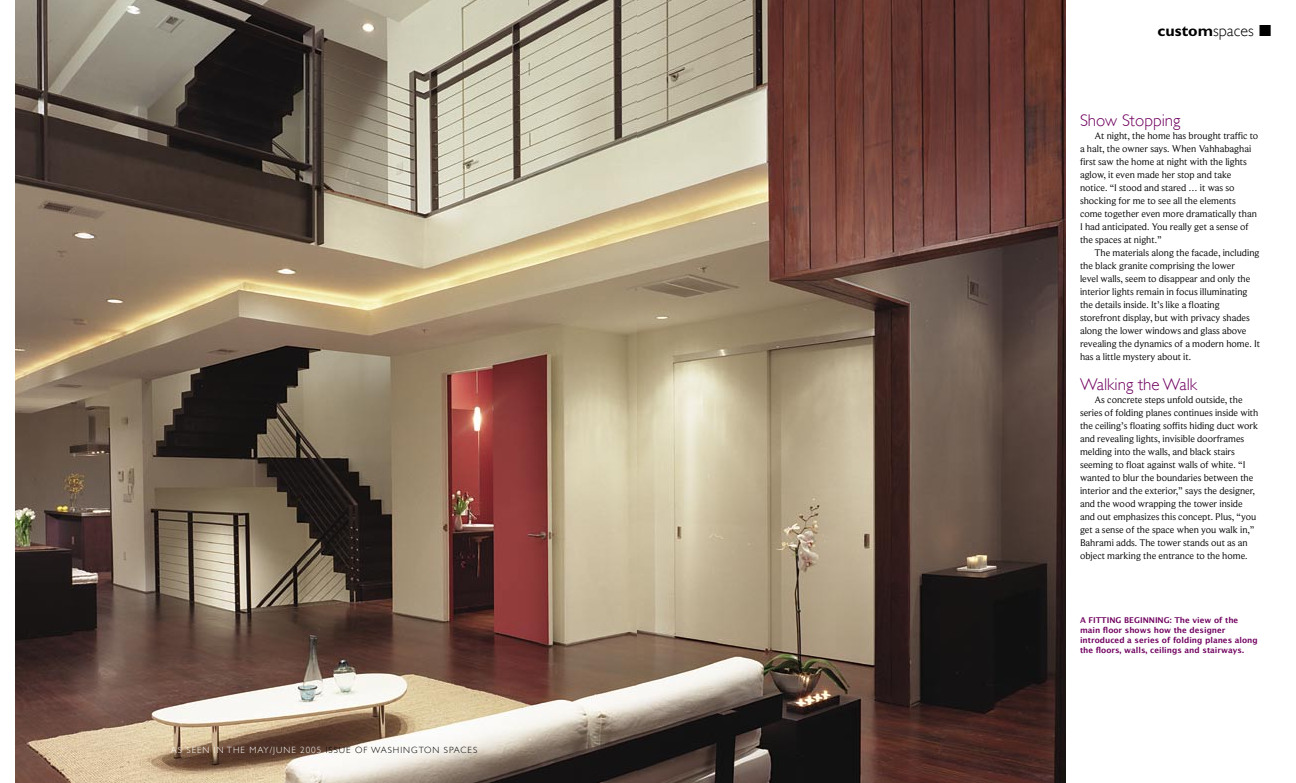
<style>
.page{position:relative;width:1296px;height:783px;background:#fff}
.page>*{position:absolute;margin:0;border:0;box-sizing:border-box;transform-origin:0 0}
.WS_PARAGRAPH_HEADER__GS{font:300 17px "Gill Sans";color:#70005f}
.t1{font:700 16px "Gill Sans";color:#000}
.WS_MAIN_BODY_TEXT{font:10px/13px "Beaufort";color:#000}
.t2{font:300 9px "Gill Sans";letter-spacing:.11em;color:#fff}
.WS_CAPTIONS{font:700 8px/10px "Lucida Grande";color:#70005f}
.s1{color:#000}
.s2{font-weight:300}
</style>
<div class="page">
<img style="left:15px;top:0;width:623px;height:783px">
<img style="left:638px;top:0;width:428px;height:783px">
<p class="t2" style="left:171px;top:745px;width:308px">AS SEEN IN THE MAY/JUNE 2005 <span class="s1">ISSUE OF WASHINGTON SPACES</span></p>
<h2 class="t1" style="left:1158px;top:21px;width:115px">custom<span class="s2">spaces</span> ■</h2>
<p class="WS_PARAGRAPH_HEADER__GS" style="left:1080px;top:110px;width:102px">Show Stopping</p>
<p class="WS_MAIN_BODY_TEXT" style="left:1080px;top:129px;width:180px;text-indent:14px">At night, the home has brought traffic to a halt, the owner says. When Vahhabaghai first saw the home at night with the lights aglow, it even made her stop and take notice. “I stood and stared … it was so shocking for me to see all the elements come together even more dramatically than I had anticipated. You really get a sense of the spaces at night.”</p>
<p class="WS_MAIN_BODY_TEXT" style="left:1080px;top:246px;width:181px;text-indent:14px">The materials along the facade, including the black granite comprising the lower<br>level walls, seem to disappear and only the interior lights remain in focus illuminating the details inside. It’s like a floating storefront display, but with privacy shades along the lower windows and glass above revealing the dynamics of a modern home. It has a little mystery about it.</p>
<p class="WS_PARAGRAPH_HEADER__GS" style="left:1080px;top:374px;width:119px">Walking the Walk</p>
<p class="WS_MAIN_BODY_TEXT" style="left:1080px;top:393px;width:180px;text-indent:14px">As concrete steps unfold outside, the series of folding planes continues inside with the ceiling’s floating soffits hiding duct work and revealing lights, invisible doorframes melding into the walls, and black stairs seeming to float against walls of white. “I wanted to blur the boundaries between the interior and the exterior,” says the designer, and the wood wrapping the tower inside and out emphasizes this concept. Plus, “you get a sense of the space when you walk in,” Bahrami adds. The tower stands out as an object marking the entrance to the home.</p>
<p class="WS_CAPTIONS" style="left:1080px;top:616px;width:179px">A FITTING BEGINNING: The view of the main floor shows how the designer introduced a series of folding planes along the floors, walls, ceilings and stairways.</p>
</div>
